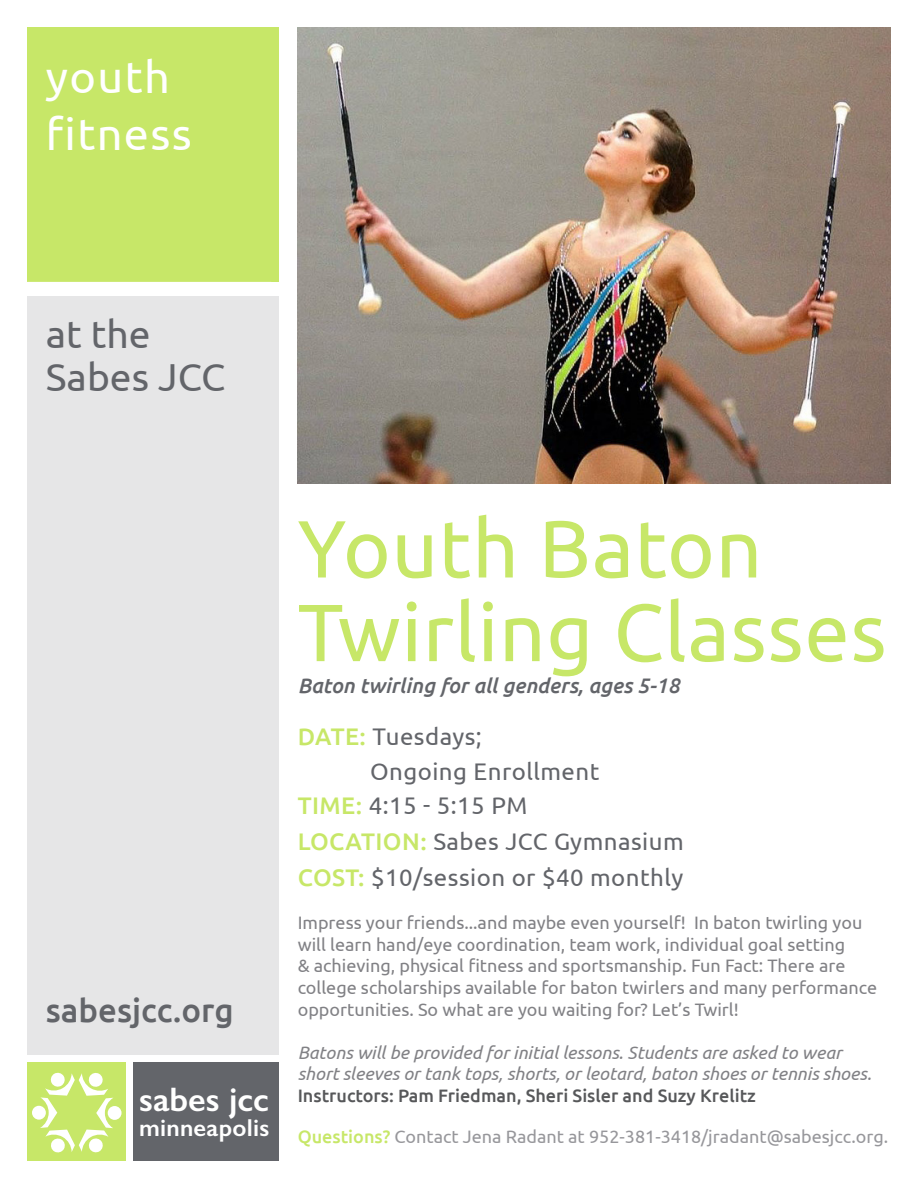
<style>
.page{position:relative;width:918px;height:1188px;background:#fff}
.page>*{position:absolute;margin:0;border:0;box-sizing:border-box;transform-origin:0 0}
.t1{font:81px/83.7px "Ubuntu";letter-spacing:.01em;color:#c7e768}
.t2{font:45px "Ubuntu";letter-spacing:.03em;color:#fff}
.t3{font:39px/43.5px "Ubuntu";color:#63656a}
.t4{font:600 34.05px "Gill Sans";color:#fff}
.t5{font:500 33px "Ubuntu";color:#63656a}
.t6{font:600 24.6px "Gill Sans";letter-spacing:.01em;color:#fff}
.t7{font:24px "Ubuntu";letter-spacing:.02em;color:#63656a}
.t8{font:italic 500 21px "Ubuntu";color:#63656a}
.t9{font:18px/21.6px "Ubuntu";color:#818185}
.t10{font:italic 18px/21.6px "Ubuntu";color:#818185}
.t11{font:18px "Ubuntu";color:#97979b}
.s1{font-weight:500;color:#c7e768}
.s2{font-weight:500;font-style:normal;color:#57585a}
</style>
<div class="page">
<div style="left:27px;top:27px;width:251px;height:255px;background:#c7e768"></div>
<div style="left:27px;top:296px;width:251px;height:758px;background:#e6e6e7"></div>
<img style="left:298px;top:27px;width:593px;height:457px">
<div style="left:28px;top:1063px;width:98px;height:98px;background:#c7e768"></div>
<div style="left:133px;top:1063px;width:145px;height:98px;background:#63656a"></div>
<div style="left:32px;top:1106px;width:14px;height:14px;background:#fff;border-radius:50%"></div>
<div style="left:108px;top:1106px;width:14px;height:14px;background:#fff;border-radius:50%"></div>
<svg style="left:40px;top:1072px;width:73px;height:81px"></svg>
<p class="t2" style="left:46px;top:50px;width:125px">youth</p>
<p class="t2" style="left:46px;top:107px;width:148px">fitness</p>
<p class="t3" style="left:46px;top:311px;width:181px">at the<br>Sabes JCC</p>
<p class="t5" style="left:46px;top:990px;width:189px">sabesjcc.org</p>
<p class="t4" style="left:139px;top:1079px;width:131px">sabes jcc</p>
<p class="t6" style="left:139px;top:1113px;width:131px">minneapolis</p>
<p class="t1" style="left:298px;top:504px;width:590px">Youth Baton<br>Twirling Classes</p>
<p class="t8" style="left:298px;top:673px;width:384px">Baton twirling for all genders, ages 5-18</p>
<p class="t7" style="left:298px;top:722px;width:186px"><span class="s1">DATE:</span> Tuesdays;</p>
<p class="t7" style="left:370px;top:757px;width:231px">Ongoing Enrollment</p>
<p class="t7" style="left:298px;top:791px;width:231px"><span class="s1">TIME:</span> 4:15 - 5:15 PM</p>
<p class="t7" style="left:298px;top:827px;width:388px"><span class="s1">LOCATION:</span> Sabes JCC Gymnasium</p>
<p class="t7" style="left:298px;top:863px;width:387px"><span class="s1">COST:</span> $10/session or $40 monthly</p>
<p class="t9" style="left:298px;top:911px;width:581px">Impress your friends...and maybe even yourself! In baton twirling you will learn hand/eye coordination, team work, individual goal setting<br>&amp; achieving, physical fitness and sportsmanship. Fun Fact: There are college scholarships available for baton twirlers and many performance opportunities. So what are you waiting for? Let’s Twirl!</p>
<p class="t10" style="left:298px;top:1041px;width:575px">Batons will be provided for initial lessons. Students are asked to wear short sleeves or tank tops, shorts, or leotard, baton shoes or tennis shoes.<br><span class="s2">Instructors: Pam Friedman, Sheri Sisler and Suzy Krelitz</span></p>
<p class="t11" style="left:298px;top:1125px;width:592px"><span class="s1">Questions?</span> Contact Jena Radant at 952-381-3418/jradant@sabesjcc.org.</p>
</div>
